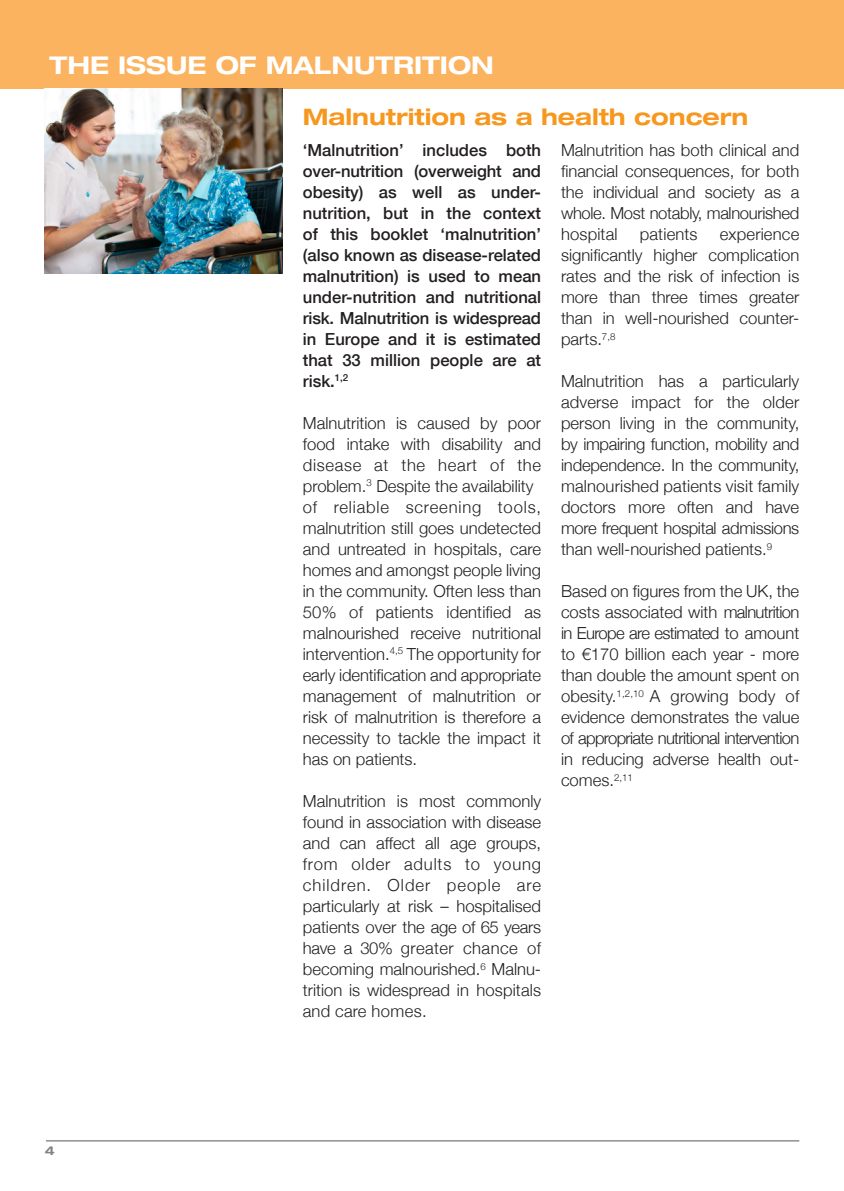
<style>
.page{position:relative;width:844px;height:1191px;background:#fff}
.page>*{position:absolute;margin:0;border:0;box-sizing:border-box;transform-origin:0 0}
.t1{font:700 expanded 24.5px "Helvetica Neue LT Std";color:#fff}
.t2{font:700 expanded 22.75px "Helvetica Neue LT Std";color:#f7971d}
.t3{font:300 16.62px/21px "Helvetica Neue";color:#231f20;text-align:justify}
.t4{font:500 16.62px/21px "Helvetica Neue";color:#231f20;text-align:justify}
.t5{font:700 expanded 12.25px "Helvetica Neue LT Std";color:#808285}
</style>
<div class="page">
<hr style="left:46px;top:1140px;width:753px;height:1px;background:#57585a">
<div style="left:0;top:0;width:843px;height:88px;background:#fbb35f"></div>
<img style="left:45px;top:88px;width:238px;height:185px">
<p class="t1" style="left:50px;top:50px;width:445px">THE ISSUE OF MALNUTRITION</p>
<p class="t2" style="left:303px;top:103px;width:447px">Malnutrition as a health concern</p>
<p class="t5" style="left:45px;top:1142px;width:11px">4</p>
<p class="t4" style="left:303px;top:139px;width:240px">‘Malnutrition’ includes both over-nutrition (overweight and obesity) as well as under&shy;nutrition, but in the context of this booklet ‘malnutrition’ (also known as disease-related malnutrition) is used to mean under-nutrition and nutritional risk. Malnutrition is widespread in Europe and it is estimated that 33 million people are at risk.<sup>1,2</sup></p>
<p class="t3" style="left:303px;top:411px;width:240px">Malnutrition is caused by poor food intake with disability and disease at the heart of the problem.<sup>3</sup> Despite the availability</p>
<p class="t3" style="left:303px;top:495px;width:240px">of reliable screening tools, malnutrition still goes undetected and untreated in hospitals, care homes and amongst people living in the community. Often less than</p>
<p class="t3" style="left:303px;top:600px;width:240px">50% of patients identified as malnourished receive nutritional intervention.<sup>4,5</sup> The opportunity for early identification and appropriate management of malnutrition or risk of malnutrition is therefore a necessity to tackle the impact it has on patients.</p>
<p class="t3" style="left:303px;top:789px;width:240px">Malnutrition is most commonly found in association with disease and can affect all age groups, from older adults to young children. Older people are particularly at risk – hospitalised patients over the age of 65 years have a 30% greater chance of becoming malnourished.<sup>6</sup> Malnu&shy;trition is widespread in hospitals and care homes.</p>
<p class="t3" style="left:561px;top:139px;width:240px">Malnutrition has both clinical and financial consequences, for both the individual and society as a whole. Most notably, malnourished hospital</p>
<p class="t3" style="left:561px;top:223px;width:240px;text-indent:159px">experience significantly higher complication rates and the risk of infection is more than three times greater than in well-nourished counter&shy;parts.<sup>7,8</sup></p>
<p class="t3" style="left:561px;top:370px;width:240px">Malnutrition has a particularly adverse impact for the older person living in the community, by impairing function, mobility and independence. In the community, malnourished patients visit family</p>
<p class="t3" style="left:561px;top:496px;width:240px">doctors more often and have more frequent hospital admissions than well-nourished patients.<sup>9</sup></p>
<p class="t3" style="left:561px;top:580px;width:240px">Based on figures from the UK, the costs associated with malnutrition in Europe are estimated to amount to €170 billion each year - more than double the amount spent on obesity.<sup>1,2,10</sup> A growing body of evidence demonstrates the value of appropriate nutritional intervention in reducing adverse health out&shy;comes.<sup>2,11</sup></p>
<p class="t3" style="left:639px;top:223px;width:59px">patients</p>
</div>
